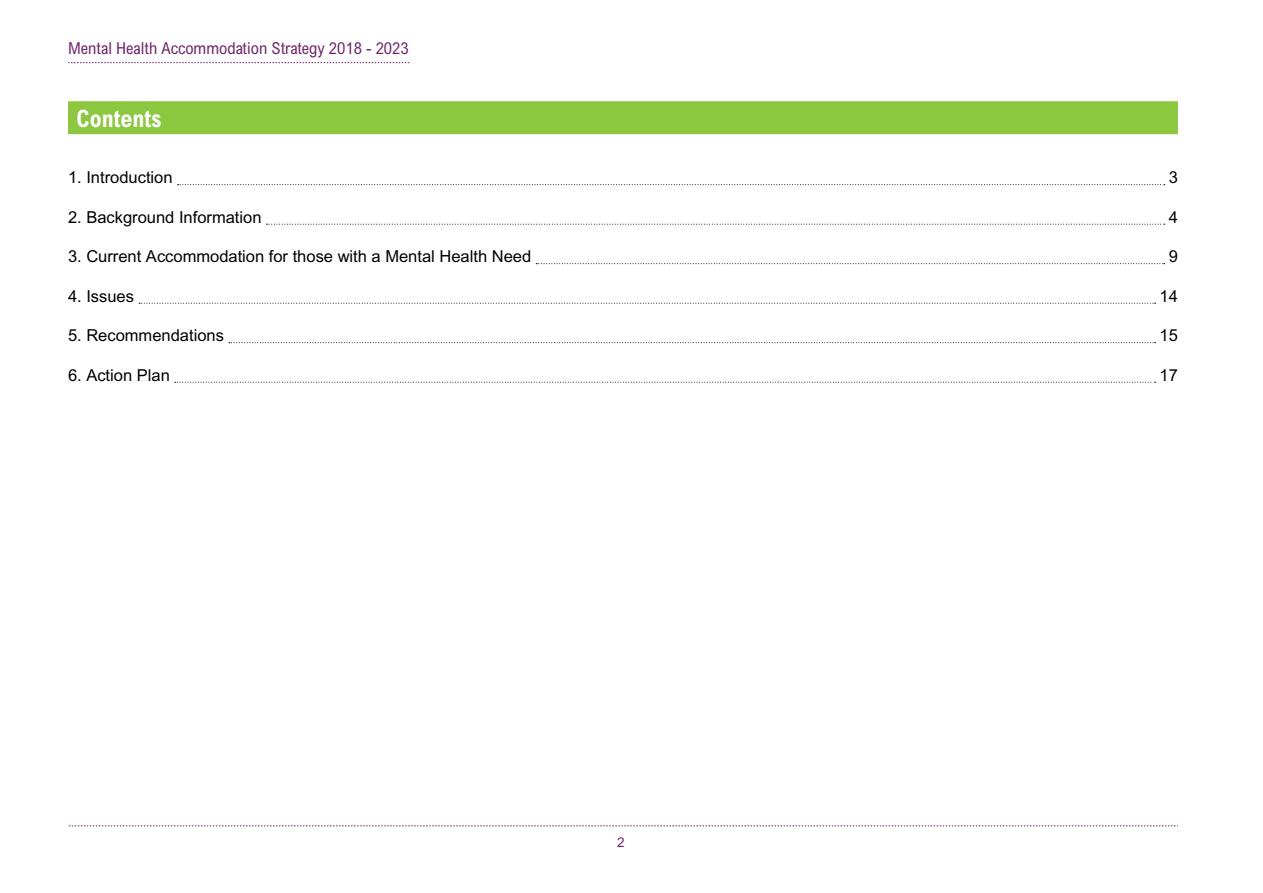
<style>
.page{position:relative;width:1263px;height:893px;background:#fff}
.page>*{position:absolute;margin:0;border:0;box-sizing:border-box;transform-origin:0 0}
.t1{font:700 condensed 24px "Arial";color:#fff}
.t2{font:16.5px "Arial";color:#000}
.t3{font:condensed 16.5px "Arial";color:#6d276a}
.t4{font:13.5px "Arial";color:#6d276a}
</style>
<div class="page">
<svg style="left:69px;top:826px;width:1109px;height:1px"></svg>
<svg style="left:68px;top:62px;width:341px;height:1px"></svg>
<div style="left:68px;top:101px;width:1110px;height:33px;background:#8dc63f"></div>
<svg style="left:178px;top:184px;width:987px;height:1px"></svg>
<svg style="left:267px;top:224px;width:898px;height:1px"></svg>
<svg style="left:536px;top:263px;width:629px;height:1px"></svg>
<svg style="left:139px;top:303px;width:1016px;height:1px"></svg>
<svg style="left:229px;top:342px;width:926px;height:1px"></svg>
<svg style="left:175px;top:382px;width:980px;height:1px"></svg>
<p class="t3" style="left:68px;top:38px;width:342px">Mental Health Accommodation Strategy 2018 - 2023</p>
<h1 class="t1" style="left:77px;top:104px;width:87px">Contents</h1>
<p class="t2" style="left:68px;top:168px;width:106px">1. Introduction</p>
<p class="t2" style="left:1169px;top:168px;width:11px">3</p>
<p class="t2" style="left:68px;top:207px;width:195px">2. Background Information</p>
<p class="t2" style="left:1169px;top:207px;width:11px">4</p>
<p class="t2" style="left:68px;top:247px;width:465px">3. Current Accommodation for those with a Mental Health Need</p>
<p class="t2" style="left:1169px;top:247px;width:11px">9</p>
<p class="t2" style="left:68px;top:286px;width:68px">4. Issues</p>
<p class="t2" style="left:1159px;top:286px;width:20px">14</p>
<p class="t2" style="left:68px;top:326px;width:157px">5. Recommendations</p>
<p class="t2" style="left:1159px;top:326px;width:20px">15</p>
<p class="t2" style="left:68px;top:365px;width:103px">6. Action Plan</p>
<p class="t2" style="left:1159px;top:365px;width:20px">17</p>
<p class="t4" style="left:617px;top:835px;width:9px">2</p>
</div>
